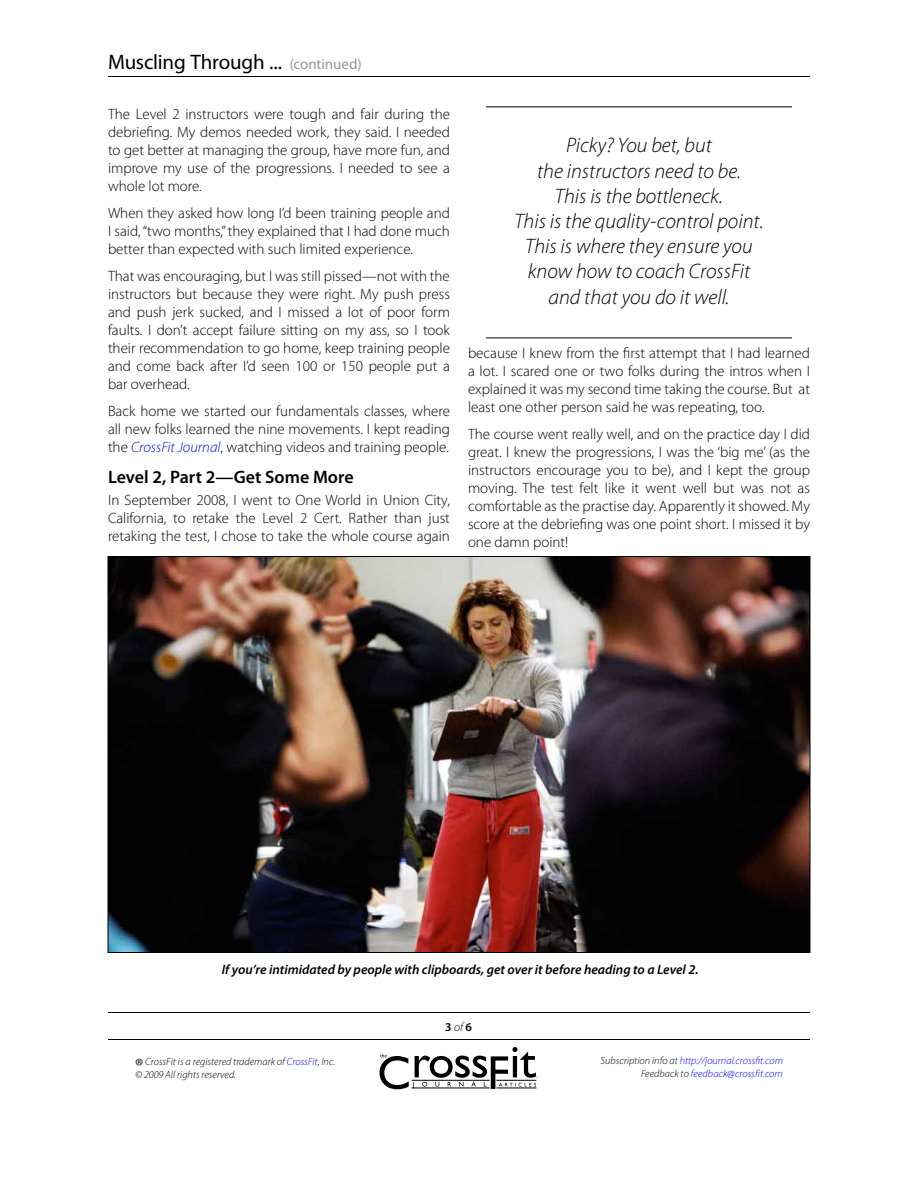
<style>
.page{position:relative;width:918px;height:1188px;background:#fff}
.page>*{position:absolute;margin:0;border:0;box-sizing:border-box;transform-origin:0 0}
.t1{font:italic 300 21px/25.2px "Myriad Pro";color:#000;text-align:center}
.t2{font:21px "Myriad Pro";letter-spacing:-.01em;color:#000}
.t3{font:600 18px "Myriad Pro";color:#000}
.t4{font:300 15px/18px "Myriad Pro";color:#000;text-align:justify}
.t5{font:italic 600 13.5px "Myriad Pro";color:#000}
.t6{font:600 12px "Myriad Pro";color:#000}
.t7{font:italic 300 10.5px/12.6px "Myriad Pro";color:#00f;text-align:right}
.t8{font:italic 300 10.5px/12.6px "Myriad Pro";color:#000}
.s1{font-size:15px;color:#939598}
.s2{font-style:italic;color:#00f}
.s3{font-weight:300;font-style:italic}
.s4{font-style:normal;font-size:21px}
.s5{color:#00f}
.s6{color:#000}
</style>
<div class="page">
<svg style="left:379px;top:1047px;width:159px;height:42px"></svg>
<hr style="left:108px;top:1012px;width:702px;height:1px;background:#000">
<hr style="left:108px;top:1039px;width:702px;height:1px;background:#000">
<hr style="left:108px;top:76px;width:702px;height:1px;background:#000">
<img style="left:110px;top:558px;width:698px;height:393px">
<hr style="left:486px;top:107px;width:306px;height:1px;background:#000">
<hr style="left:486px;top:338px;width:306px;height:1px;background:#000">
<h1 class="t2" style="left:108px;top:50px;width:255px">Muscling Through ... <span class="s1">(continued)</span></h1>
<p class="t4" style="left:108px;top:106px;width:344px">The Level 2 instructors were tough and fair during the debriefing. My demos needed work, they said. I needed to get better at managing the group, have more fun, and improve my use of the progressions. I needed to see a whole lot more.</p>
<p class="t4" style="left:108px;top:205px;width:343px">When they asked how long I’d been training people and I said, “two months,” they explained that I had done much better than expected with such limited experience.</p>
<p class="t4" style="left:108px;top:268px;width:344px">That was encouraging, but I was still pissed—not with the instructors but because they were right. My push press and push jerk sucked, and I missed a lot of poor form faults. I don’t accept failure sitting on my ass, so I took their recommendation to go home, keep training people and come back after I’d seen 100 or 150 people put a bar overhead.</p>
<p class="t4" style="left:108px;top:403px;width:344px">Back home we started our fundamentals classes, where all new folks learned the nine movements. I kept reading the <span class="s2">CrossFit Journal</span>, watching videos and training people.</p>
<p class="t3" style="left:108px;top:467px;width:247px">Level 2, Part 2—Get Some More</p>
<p class="t4" style="left:108px;top:492px;width:343px">In September 2008, I went to One World in Union City, California, to retake the Level 2 Cert. Rather than just retaking the test, I chose to take the whole course again</p>
<h1 class="t1" style="left:514px;top:133px;width:251px">Picky? You bet, but<br>the instructors need to be.<br>This is the bottleneck.<br>This is the quality-control point.<br>This is where they ensure you know how to coach CrossFit and that you do it well.</h1>
<p class="t4" style="left:468px;top:344px;width:344px">because I knew from the first attempt that I had learned a lot. I scared one or two folks during the intros when I explained it was my second time taking the course. But at least one other person said he was repeating, too.</p>
<p class="t4" style="left:468px;top:425px;width:344px">The course went really well, and on the practice day I did great. I knew the progressions, I was the ‘big me’ (as the instructors encourage you to be), and I kept the group moving. The test felt like it went well but was not as comfortable as the practise day. Apparently it showed. My score at the debriefing was one point short. I missed it by one damn point!</p>
<p class="t5" style="left:222px;top:962px;width:478px">If you’re intimidated by people with clipboards, get over it before heading to a Level 2.</p>
<p class="t6" style="left:445px;top:1020px;width:28px">3 <span class="s3">of</span> 6</p>
<p class="t8" style="left:135px;top:1056px;width:202px"><span class="s4">®</span> CrossFit is a registered trademark of <span class="s5">CrossFit</span>, Inc. © 2009 All rights reserved.</p>
<p class="t7" style="left:601px;top:1055px;width:184px"><span class="s6">Subscription info at</span> http://journal.crossfit.com<br><span class="s6">Feedback to</span> feedback@crossfit.com</p>
</div>
